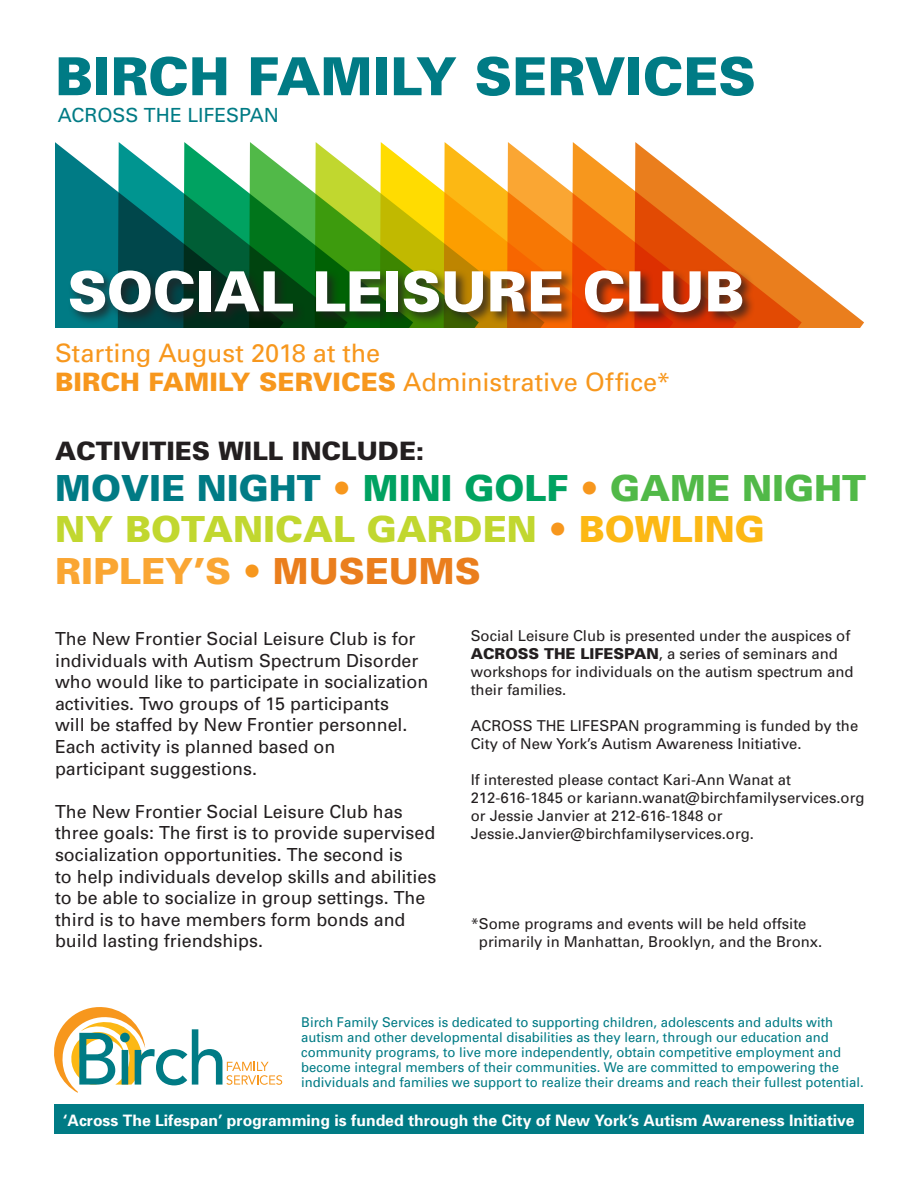
<style>
.page{position:relative;width:918px;height:1188px;background:#fff}
.page>*{position:absolute;margin:0;border:0;box-sizing:border-box;transform-origin:0 0}
.t1{font:900 55.5px "Univers";letter-spacing:-.005em;color:#fff}
.t2{font:900 52.5px "Univers";color:#007b85}
.t3{font:900 36px "Univers";color:#007b85}
.t4{font:900 36px "Univers";color:#c1d72f}
.t5{font:900 36px "Univers";color:#faa633}
.t6{font:25.35px "Univers";letter-spacing:-.005em;color:#f7971d}
.t7{font:900 25.35px "Univers";color:#231f20}
.t8{font:19.5px "Univers";color:#007b85}
.No_Spacing{font:18px/21.6px "Univers";color:#231f20}
.t9{font:700 15.75px "Univers";color:#fff}
.No_Spacing-2{font:15px/18px "Univers";color:#231f20}
.No_Spacing-3{font:13.5px/15px "Univers";color:#007b85}
.s1{font-weight:900}
.s2{color:#f7971d}
.s3{color:#00a261}
.s4{color:#51b948}
.s5{color:#fcb814}
.s6{color:#ea7e1d}
</style>
<div class="page">
<svg style="left:55px;top:142px;width:809px;height:186px"></svg>
<svg style="left:54px;top:1007px;width:228px;height:86px"></svg>
<div style="left:54px;top:1105px;width:810px;height:29px;background:#007b85"></div>
<div style="left:67px;top:268px;width:688px;height:58px;background:#231f20;opacity:.75"></div>
<p class="t2" style="left:55px;top:44px;width:702px">BIRCH FAMILY SERVICES</p>
<p class="t8" style="left:58px;top:103px;width:223px">ACROSS THE LIFESPAN</p>
<p class="t1" style="left:68px;top:257px;width:678px">SOCIAL LEISURE CLUB</p>
<p class="t6" style="left:55px;top:337px;width:327px">Starting August 2018 at the</p>
<p class="t6" style="left:55px;top:366px;width:617px"><span class="s1">BIRCH FAMILY SERVICES</span> Administrative Office*</p>
<p class="t7" style="left:55px;top:435px;width:371px">ACTIVITIES WILL INCLUDE:</p>
<p class="t3" style="left:55px;top:466px;width:813px">MOVIE NIGHT <span class="s2">•</span> <span class="s3">MINI GOLF</span> <span class="s2">•</span> <span class="s4">GAME NIGHT</span></p>
<p class="t4" style="left:55px;top:507px;width:711px">NY BOTANICAL GARDEN <span class="s2">•</span> <span class="s5">BOWLING</span></p>
<p class="t5" style="left:55px;top:549px;width:427px">RIPLEY’S <span class="s2">•</span> <span class="s6">MUSEUMS</span></p>
<p class="No_Spacing" style="left:55px;top:628px;width:375px">The New Frontier Social Leisure Club is for individuals with Autism Spectrum Disorder who would like to participate in socialization activities. Two groups of 15 participants<br>will be staffed by New Frontier personnel.<br>Each activity is planned based on participant suggestions.</p>
<p class="No_Spacing" style="left:55px;top:800px;width:383px">The New Frontier Social Leisure Club has three goals: The first is to provide supervised socialization opportunities. The second is<br>to help individuals develop skills and abilities to be able to socialize in group settings. The third is to have members form bonds and build lasting friendships.</p>
<p class="No_Spacing-2" style="left:471px;top:627px;width:384px">Social Leisure Club is presented under the auspices of <span class="s1">ACROSS THE LIFESPAN</span>, a series of seminars and workshops for individuals on the autism spectrum and their families.</p>
<p class="No_Spacing-2" style="left:471px;top:717px;width:389px">ACROSS THE LIFESPAN programming is funded by the<br>City of New York’s Autism Awareness Initiative.</p>
<p class="No_Spacing-2" style="left:471px;top:771px;width:322px">If interested please contact Kari-Ann Wanat at</p>
<p class="No_Spacing-2" style="left:471px;top:789px;width:395px">212-616-1845 or kariann.wanat@birchfamilyservices.org or Jessie Janvier at 212-616-1848 or<br>Jessie.Janvier@birchfamilyservices.org.</p>
<p class="No_Spacing-2" style="left:479px;top:915px;width:345px;text-indent:-8px">*Some programs and events will be held offsite primarily in Manhattan, Brooklyn, and the Bronx.</p>
<p class="No_Spacing-3" style="left:301px;top:1014px;width:564px">Birch Family Services is dedicated to supporting children, adolescents and adults with autism and other developmental disabilities as they learn, through our education and community programs, to live more independently, obtain competitive employment and become integral members of their communities. We are committed to empowering the individuals and families we support to realize their dreams and reach their fullest potential.</p>
<p class="t9" style="left:63px;top:1110px;width:793px">‘Across The Lifespan’ programming is funded through the City of New York’s Autism Awareness Initiative</p>
</div>
